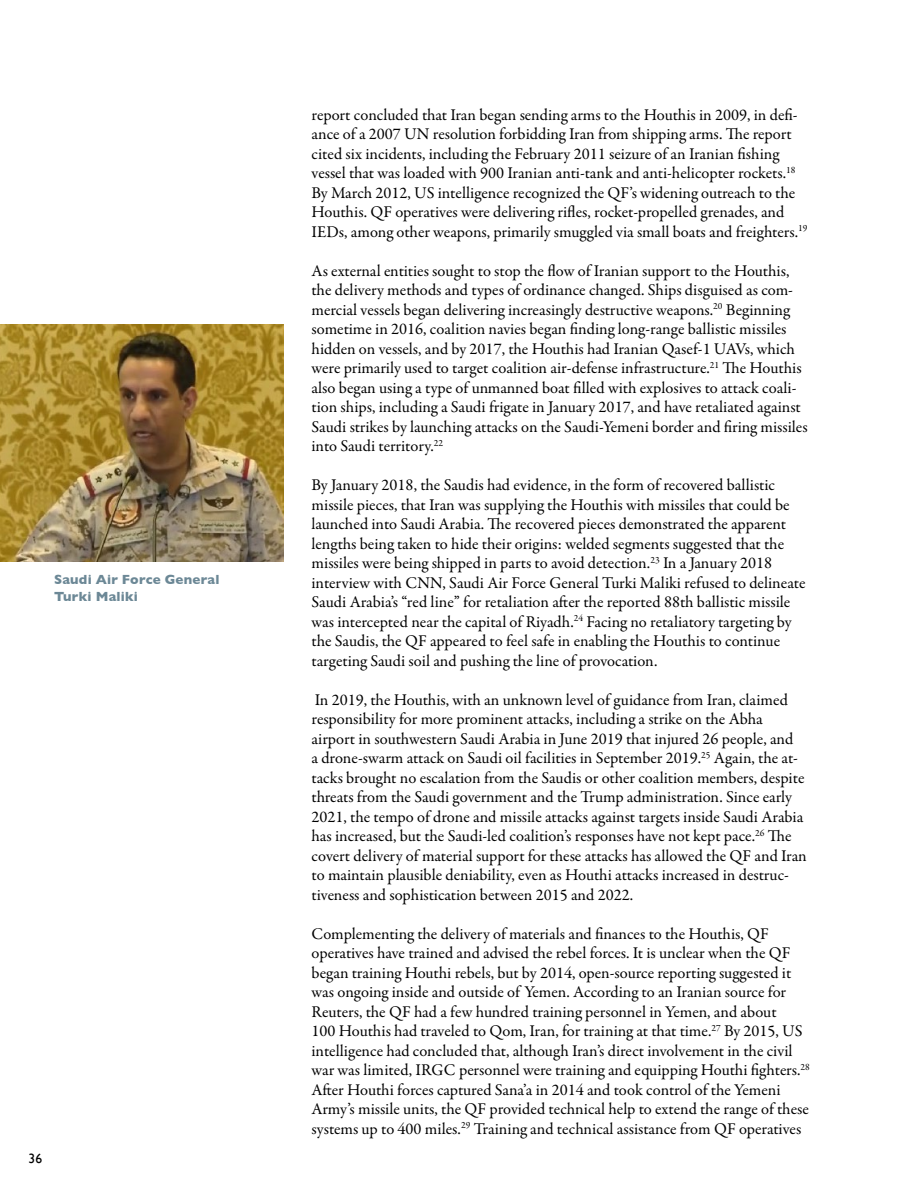
<style>
.page{position:relative;width:918px;height:1188px;background:#fff}
.page>*{position:absolute;margin:0;border:0;box-sizing:border-box;transform-origin:0 0}
.t1{font:16.5px/19.5px "Garamond Premr Pro";color:#000}
.t2{font:700 13.5px/16.5px "Gill Sans";letter-spacing:.015em;color:#6c8896}
.t3{font:13.5px "Gill Sans";color:#000}
</style>
<div class="page">
<img style="left:0;top:324px;width:284px;height:237px">
<p class="t2" style="left:54px;top:571px;width:167px">Saudi Air Force General<br>Turki Maliki</p>
<p class="t3" style="left:29px;top:1150px;width:15px">36</p>
<p class="t1" style="left:312px;top:105px;width:498px">report concluded that Iran began sending arms to the Houthis in 2009, in defi&shy;ance of a 2007 UN resolution forbidding Iran from shipping arms. The report cited six incidents, including the February 2011 seizure of an Iranian fishing vessel that was loaded with 900 Iranian anti-tank and anti-helicopter rockets.<sup>18<br></sup>By March 2012, US intelligence recognized the QF’s widening outreach to the Houthis. QF operatives were delivering rifles, rocket-propelled grenades, and IEDs, among other weapons, primarily smuggled via small boats and freighters.<sup>19</sup></p>
<p class="t1" style="left:312px;top:261px;width:498px">As external entities sought to stop the flow of Iranian support to the Houthis, the delivery methods and types of ordinance changed. Ships disguised as com&shy;mercial vessels began delivering increasingly destructive weapons.<sup>20</sup> Beginning sometime in 2016, coalition navies began finding long-range ballistic missiles hidden on vessels, and by 2017, the Houthis had Iranian Qasef-1 UAVs, which were primarily used to target coalition air-defense infrastructure.<sup>21</sup> The Houthis also began using a type of unmanned boat filled with explosives to attack coali&shy;tion ships, including a Saudi frigate in January 2017, and have retaliated against Saudi strikes by launching attacks on the Saudi-Yemeni border and firing missiles into Saudi territory.<sup>22</sup></p>
<p class="t1" style="left:312px;top:476px;width:495px">By January 2018, the Saudis had evidence, in the form of recovered ballistic missile pieces, that Iran was supplying the Houthis with missiles that could be launched into Saudi Arabia. The recovered pieces demonstrated the apparent lengths being taken to hide their origins: welded segments suggested that the missiles were being shipped in parts to avoid detection.<sup>23</sup> In a January 2018 interview with CNN, Saudi Air Force General Turki Maliki refused to delineate Saudi Arabia’s “red line” for retaliation after the reported 88th ballistic missile was intercepted near the capital of Riyadh.<sup>24</sup> Facing no retaliatory targeting by the Saudis, the QF appeared to feel safe in enabling the Houthis to continue targeting Saudi soil and pushing the line of provocation.</p>
<p class="t1" style="left:312px;top:690px;width:497px">In 2019, the Houthis, with an unknown level of guidance from Iran, claimed responsibility for more prominent attacks, including a strike on the Abha airport in southwestern Saudi Arabia in June 2019 that injured 26 people, and<br>a drone-swarm attack on Saudi oil facilities in September 2019.<sup>25</sup> Again, the at&shy;tacks brought no escalation from the Saudis or other coalition members, despite threats from the Saudi government and the Trump administration. Since early 2021, the tempo of drone and missile attacks against targets inside Saudi Arabia has increased, but the Saudi-led coalition’s responses have not kept pace.<sup>26</sup> The covert delivery of material support for these attacks has allowed the QF and Iran to maintain plausible deniability, even as Houthi attacks increased in destruc&shy;tiveness and sophistication between 2015 and 2022.</p>
<p class="t1" style="left:312px;top:924px;width:500px">Complementing the delivery of materials and finances to the Houthis, QF operatives have trained and advised the rebel forces. It is unclear when the QF began training Houthi rebels, but by 2014, open-source reporting suggested it was ongoing inside and outside of Yemen. According to an Iranian source for Reuters, the QF had a few hundred training personnel in Yemen, and about<br>100 Houthis had traveled to Qom, Iran, for training at that time.<sup>27</sup> By 2015, US intelligence had concluded that, although Iran’s direct involvement in the civil war was limited, IRGC personnel were training and equipping Houthi fighters.<sup>28<br></sup>After Houthi forces captured Sana’a in 2014 and took control of the Yemeni Army’s missile units, the QF provided technical help to extend the range of these systems up to 400 miles.<sup>29</sup> Training and technical assistance from QF operatives</p>
</div>
